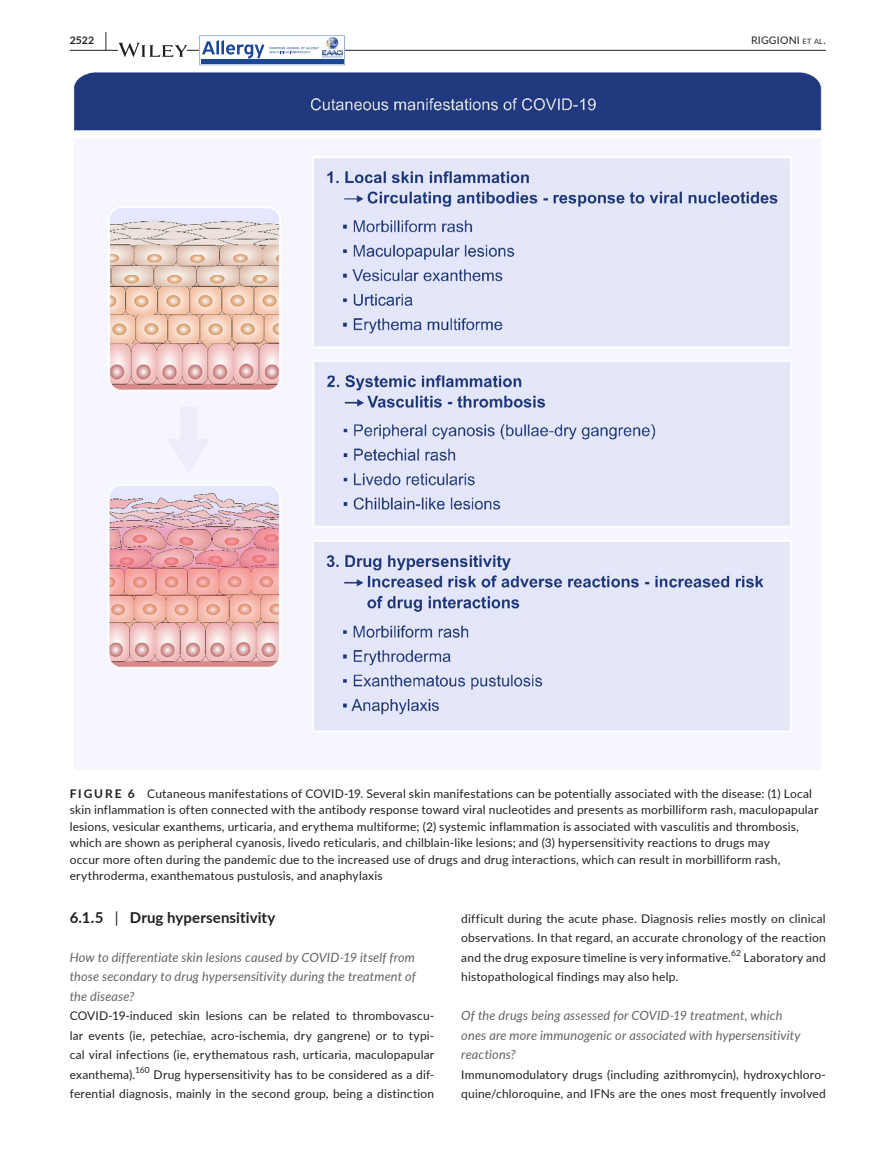
<style>
.page{position:relative;width:893px;height:1174px;background:#fff}
.page>*{position:absolute;margin:0;border:0;box-sizing:border-box;transform-origin:0 0}
.t1{font:700 15px "Lato";letter-spacing:.005em;color:#231f20}
.t2{font:italic 12.75px/19.5px "Lato";letter-spacing:.01em;color:#636366;text-align:justify}
.t3{font:12px/19.5px "Lato";letter-spacing:.015em;color:#231f20;text-align:justify}
.t4{font:10.5px "Lato";letter-spacing:.02em;color:#231f20}
.t5{font:700 10.5px "Lato";color:#231f20}
.s1{font-size:19.5px}
.s2{font-size:7.35px}
.s3{font-weight:700}
.s4{font-weight:400}
</style>
<div class="page">
<hr style="left:70px;top:50px;width:756px;height:1px;background:#231f20">
<svg style="left:119px;top:43px;width:68px;height:14px"></svg>
<svg style="left:199px;top:35px;width:146px;height:30px"></svg>
<hr style="left:201px;top:60px;width:142px;height:4px;background:#1b4896">
<img style="left:322px;top:37px;width:22px;height:22px">
<img style="left:74px;top:72px;width:748px;height:660px">
<p class="t5" style="left:70px;top:33px;width:39px">2522 <span class="s1">|</span></p>
<p class="t4" style="left:751px;top:33px;width:76px">RIGGIONI <span class="s2">et al</span>.</p>
<p class="t3" style="left:70px;top:784px;width:750px;line-height:16.5px;text-align:left"><span class="s3">FIGURE 6</span> Cutaneous manifestations of COVID-19. Several skin manifestations can be potentially associated with the disease: (1) Local skin inflammation is often connected with the antibody response toward viral nucleotides and presents as morbilliform rash, maculopapular lesions, vesicular exanthems, urticaria, and erythema multiforme; (2) systemic inflammation is associated with vasculitis and thrombosis, which are shown as peripheral cyanosis, livedo reticularis, and chilblain-like lesions; and (3) hypersensitivity reactions to drugs may<br>occur more often during the pandemic due to the increased use of drugs and drug interactions, which can result in morbilliform rash, erythroderma, exanthematous pustulosis, and anaphylaxis</p>
<p class="t1" style="left:70px;top:906px;width:207px">6.1.5 <span class="s4">|</span> Drug hypersensitivity</p>
<p class="t2" style="left:70px;top:946px;width:348px">How to differentiate skin lesions caused by COVID-19 itself from those secondary to drug hypersensitivity during the treatment of the disease?</p>
<p class="t3" style="left:70px;top:1005px;width:366px">COVID-19-induced skin lesions can be related to thrombovascu&shy;lar events (ie, petechiae, acro-ischemia, dry gangrene) or to typi&shy;cal viral infections (ie, erythematous rash, urticaria, maculopapular exanthema).<sup>160</sup> Drug hypersensitivity has to be considered as a dif&shy;ferential diagnosis, mainly in the second group, being a distinction</p>
<p class="t3" style="left:461px;top:908px;width:366px">difficult during the acute phase. Diagnosis relies mostly on clinical observations. In that regard, an accurate chronology of the reaction and the drug exposure timeline is very informative.<sup>62</sup> Laboratory and histopathological findings may also help.</p>
<p class="t2" style="left:461px;top:1005px;width:341px;text-align:left">Of the drugs being assessed for COVID-19 treatment, which ones are more immunogenic or associated with hypersensitivity reactions?</p>
<p class="t3" style="left:461px;top:1064px;width:366px">Immunomodulatory drugs (including azithromycin), hydroxychloro&shy;quine/chloroquine, and IFNs are the ones most frequently involved</p>
</div>
